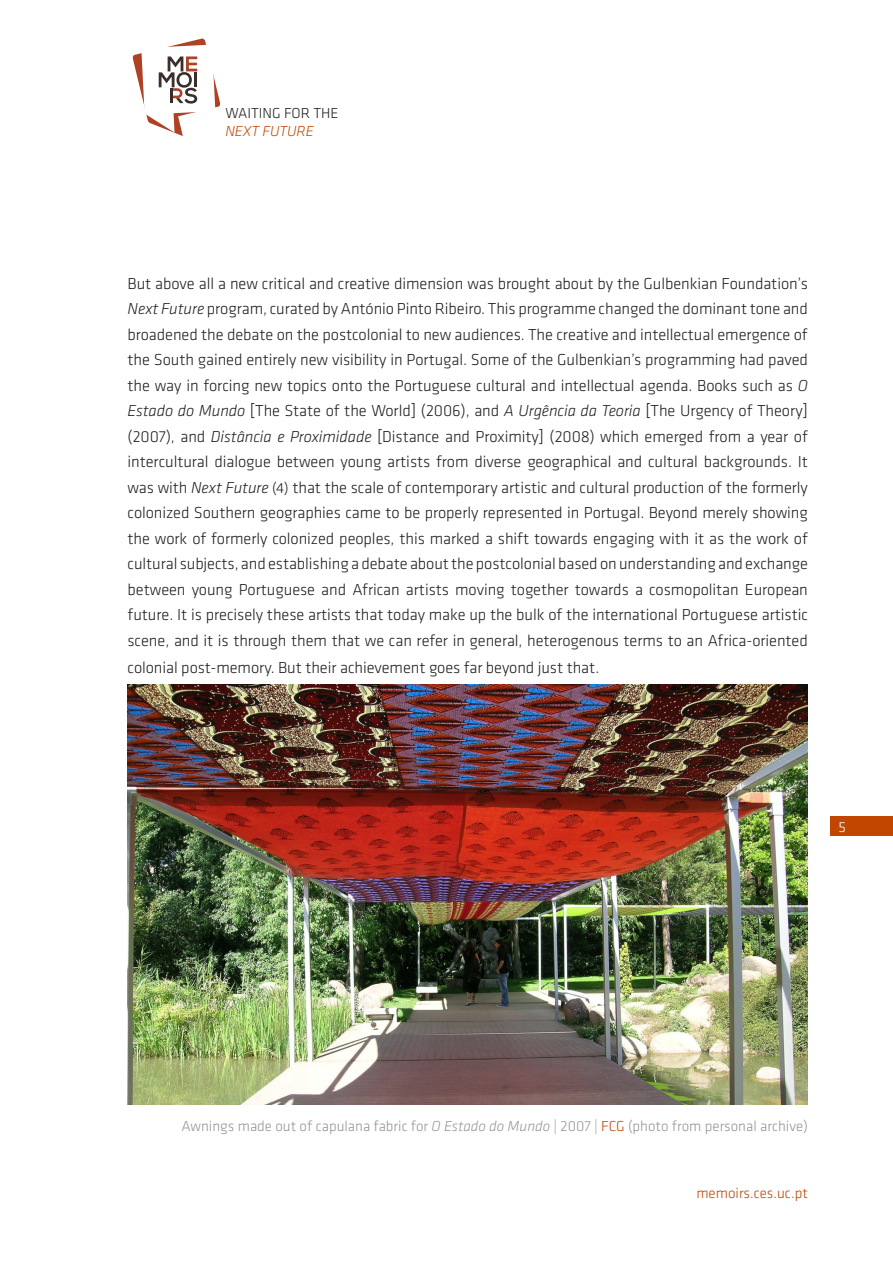
<style>
.page{position:relative;width:893px;height:1263px;background:#fff}
.page>*{position:absolute;margin:0;border:0;box-sizing:border-box;transform-origin:0 0}
.t1{font:300 16.5px/25.5px "Klavika";letter-spacing:-.005em;color:#231f20;text-align:justify}
.t2{font:300 15px "Klavika";color:#939598}
.t3{font:300 15px "Klavika";color:#c14600}
.t4{font:300 15px "Klavika";color:#231f20}
.t5{font:italic 300 15px "Klavika";color:#c14600}
.t6{font:300 15px "Klavika";color:#fff}
.s1{font-style:italic}
.s2{font-size:15px}
.s3{color:#c14600}
</style>
<div class="page">
<div style="left:830px;top:817px;width:63px;height:19px;background:#c14600"></div>
<svg style="left:132px;top:38px;width:88px;height:98px"></svg>
<hr style="left:170px;top:88px;width:3px;height:15px;background:#382d2a">
<img style="left:128px;top:685px;width:680px;height:419px">
<p class="t4" style="left:225px;top:105px;width:115px">WAITING FOR THE</p>
<p class="t5" style="left:225px;top:123px;width:90px">NEXT FUTURE</p>
<p class="t1" style="left:128px;top:271px;width:682px">But above all a new critical and creative dimension was brought about by the Gulbenkian Foundation’s <span class="s1">Next Future</span> program, curated by António Pinto Ribeiro. This programme changed the dominant tone and broadened the debate on the postcolonial to new audiences. The creative and intellectual emergence of the South gained entirely new visibility in Portugal. Some of the Gulbenkian’s programming had paved the way in forcing new topics onto the Portuguese cultural and intellectual agenda. Books such as <span class="s1">O Estado do Mundo</span> [The State of the World] (2006), and <span class="s1">A Urgência da Teoria</span> [The Urgency of Theory] (2007), and <span class="s1">Distância e Proximidade</span> [Distance and Proximity] (2008) which emerged from a year of intercultural dialogue between young artists from diverse geographical and cultural backgrounds. It was with <span class="s1">Next Future</span> <span class="s2">(4)</span> that the scale of contemporary artistic and cultural production of the formerly colonized Southern geographies came to be properly represented in Portugal. Beyond merely showing the work of formerly colonized peoples, this marked a shift towards engaging with it as the work of cultural subjects, and establishing a debate about the postcolonial based on understanding and exchange between young Portuguese and African artists moving together towards a cosmopolitan European future. It is precisely these artists that today make up the bulk of the international Portuguese artistic scene, and it is through them that we can refer in general, heterogenous terms to an Africa-oriented</p>
<p class="t1" style="left:128px;top:655px;width:473px">colonial post-memory. But their achievement goes far beyond just that.</p>
<p class="t6" style="left:838px;top:819px;width:9px">5</p>
<p class="t2" style="left:181px;top:1117px;width:628px">Awnings made out of capulana fabric for <span class="s1">O Estado do Mundo</span> | 2007 | <span class="s3">FCG</span> (photo from personal archive)</p>
<p class="t3" style="left:696px;top:1185px;width:113px">memoirs.ces.uc.pt</p>
</div>
